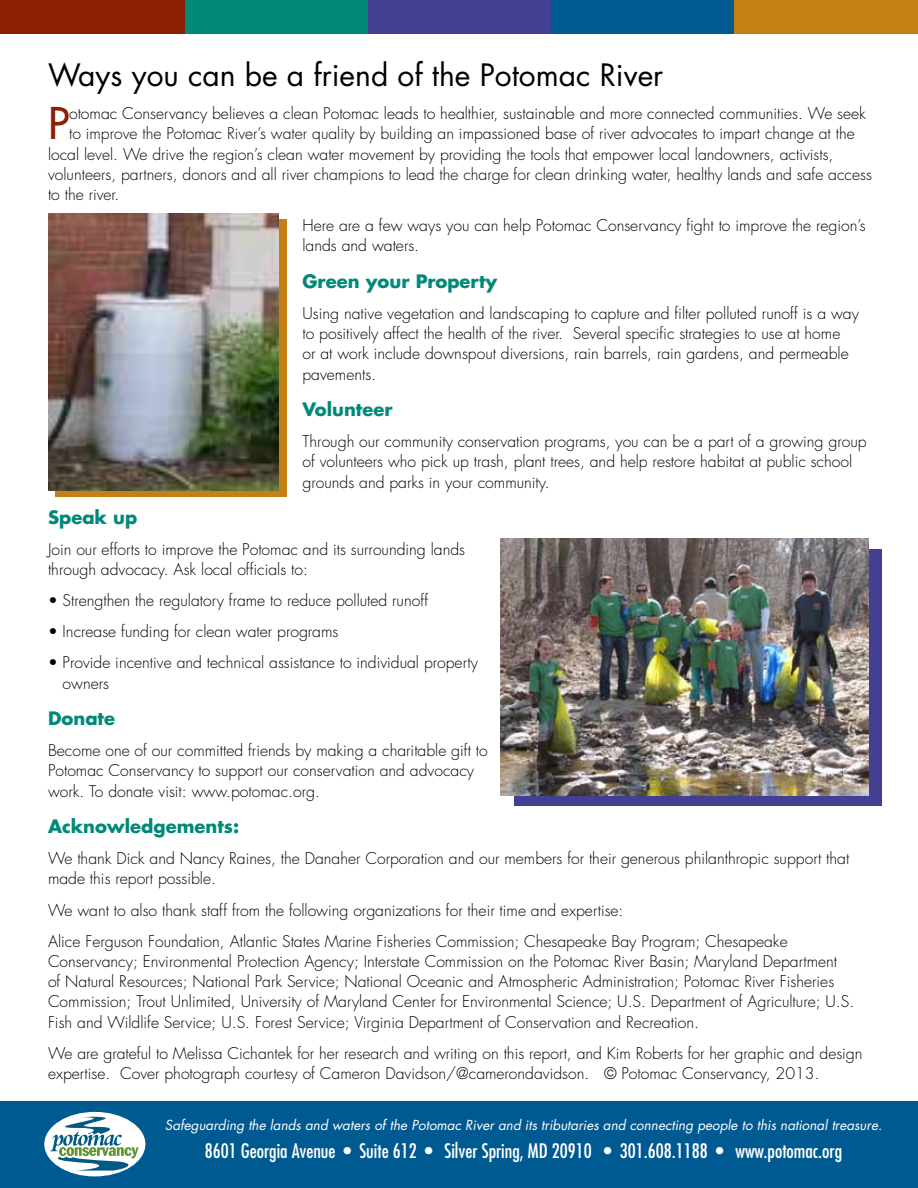
<style>
.page{position:relative;width:918px;height:1188px;background:#fff}
.page>*{position:absolute;margin:0;border:0;box-sizing:border-box;transform-origin:0 0}
.t1{font:42.6px "Futura";color:#8a1f03}
.t2{font:30px "Futura";color:#000}
.t3{font:condensed 19.5px "Futura";color:#fff}
.t4{font:700 18px "Futura";color:#008979}
.t5{font:300 15.75px/20.2px "Futura";color:#000}
.t6{font:italic 13.5px "Futura";color:#fff}
</style>
<div class="page">
<div style="left:0;top:1102px;width:918px;height:86px;background:#005a92"></div>
<div style="left:44px;top:1112px;width:101px;height:64px;background:#fff;border-radius:50%"></div>
<svg style="left:50px;top:1117px;width:89px;height:54px"></svg>
<div style="left:55px;top:219px;width:231px;height:277px;background:#c58013"></div>
<img style="left:48px;top:214px;width:231px;height:277px">
<div style="left:514px;top:549px;width:368px;height:257px;background:#434093"></div>
<img style="left:501px;top:538px;width:367px;height:257px">
<div style="left:0;top:0;width:185px;height:34px;background:#8a1f03"></div>
<div style="left:185px;top:0;width:183px;height:34px;background:#008979"></div>
<div style="left:368px;top:0;width:184px;height:34px;background:#434093"></div>
<div style="left:551px;top:0;width:184px;height:34px;background:#005a92"></div>
<div style="left:734px;top:0;width:184px;height:34px;background:#c58013"></div>
<h2 class="t2" style="left:48px;top:55px;width:617px">Ways you can be a friend of the Potomac River</h2>
<h1 class="t1" style="left:48px;top:96px;width:23px">P</h1>
<p class="t5" style="left:69px;top:103px;width:798px">otomac Conservancy believes a clean Potomac leads to healthier, sustainable and more connected communities. We seek</p>
<p class="t5" style="left:69px;top:124px;width:787px">to improve the Potomac River’s water quality by building an impassioned base of river advocates to impart change at the</p>
<p class="t5" style="left:48px;top:144px;width:787px">local level. We drive the region’s clean water movement by providing the tools that empower local landowners, activists,</p>
<p class="t5" style="left:48px;top:164px;width:825px">volunteers, partners, donors and all river champions to lead the charge for clean drinking water, healthy lands and safe access</p>
<p class="t5" style="left:48px;top:184px;width:73px">to the river.</p>
<p class="t5" style="left:303px;top:215px;width:565px">Here are a few ways you can help Potomac Conservancy fight to improve the region’s lands and waters.</p>
<p class="t4" style="left:303px;top:269px;width:197px">Green your Property</p>
<p class="t5" style="left:303px;top:303px;width:558px">Using native vegetation and landscaping to capture and filter polluted runoff is a way to positively affect the health of the river. Several specific strategies to use at home<br>or at work include downspout diversions, rain barrels, rain gardens, and permeable pavements.</p>
<p class="t4" style="left:303px;top:397px;width:92px">Volunteer</p>
<p class="t5" style="left:303px;top:431px;width:566px">Through our community conservation programs, you can be a part of a growing group of volunteers who pick up trash, plant trees, and help restore habitat at public school grounds and parks in your community.</p>
<p class="t4" style="left:48px;top:505px;width:91px">Speak up</p>
<p class="t5" style="left:48px;top:539px;width:419px">Join our efforts to improve the Potomac and its surrounding lands through advocacy. Ask local officials to:</p>
<p class="t5" style="left:48px;top:591px;width:382px">• Strengthen the regulatory frame to reduce polluted runoff</p>
<p class="t5" style="left:48px;top:622px;width:292px">• Increase funding for clean water programs</p>
<p class="t5" style="left:63px;top:653px;width:417px;text-indent:-15px">• Provide incentive and technical assistance to individual property owners</p>
<p class="t4" style="left:48px;top:706px;width:69px">Donate</p>
<p class="t5" style="left:48px;top:741px;width:441px">Become one of our committed friends by making a charitable gift to<br>Potomac Conservancy to support our conservation and advocacy work. To donate visit: www.potomac.org.</p>
<p class="t4" style="left:48px;top:814px;width:193px">Acknowledgements:</p>
<p class="t5" style="left:48px;top:849px;width:803px">We thank Dick and Nancy Raines, the Danaher Corporation and our members for their generous philanthropic support that made this report possible.</p>
<p class="t5" style="left:48px;top:894px;width:741px;line-height:31px">We want to also thank staff from the following organizations for their time and expertise:<br>Alice Ferguson Foundation, Atlantic States Marine Fisheries Commission; Chesapeake Bay Program; Chesapeake</p>
<p class="t5" style="left:48px;top:951px;width:808px">Conservancy; Environmental Protection Agency; Interstate Commission on the Potomac River Basin; Maryland Department<br>of Natural Resources; National Park Service; National Oceanic and Atmospheric Administration; Potomac River Fisheries Commission; Trout Unlimited, University of Maryland Center for Environmental Science; U.S. Department of Agriculture; U.S.<br>Fish and Wildlife Service; U.S. Forest Service; Virginia Department of Conservation and Recreation.</p>
<p class="t5" style="left:48px;top:1043px;width:816px">We are grateful to Melissa Cichantek for her research and writing on this report, and Kim Roberts for her graphic and design expertise. Cover photograph courtesy of Cameron Davidson/@camerondavidson. © Potomac Conservancy, 2013.</p>
<p class="t6" style="left:165px;top:1116px;width:719px">Safeguarding the lands and waters of the Potomac River and its tributaries and connecting people to this national treasure.</p>
<p class="t3" style="left:205px;top:1139px;width:639px">8601 Georgia Avenue • Suite 612 • Silver Spring, MD 20910 • 301.608.1188 • www.potomac.org</p>
</div>
